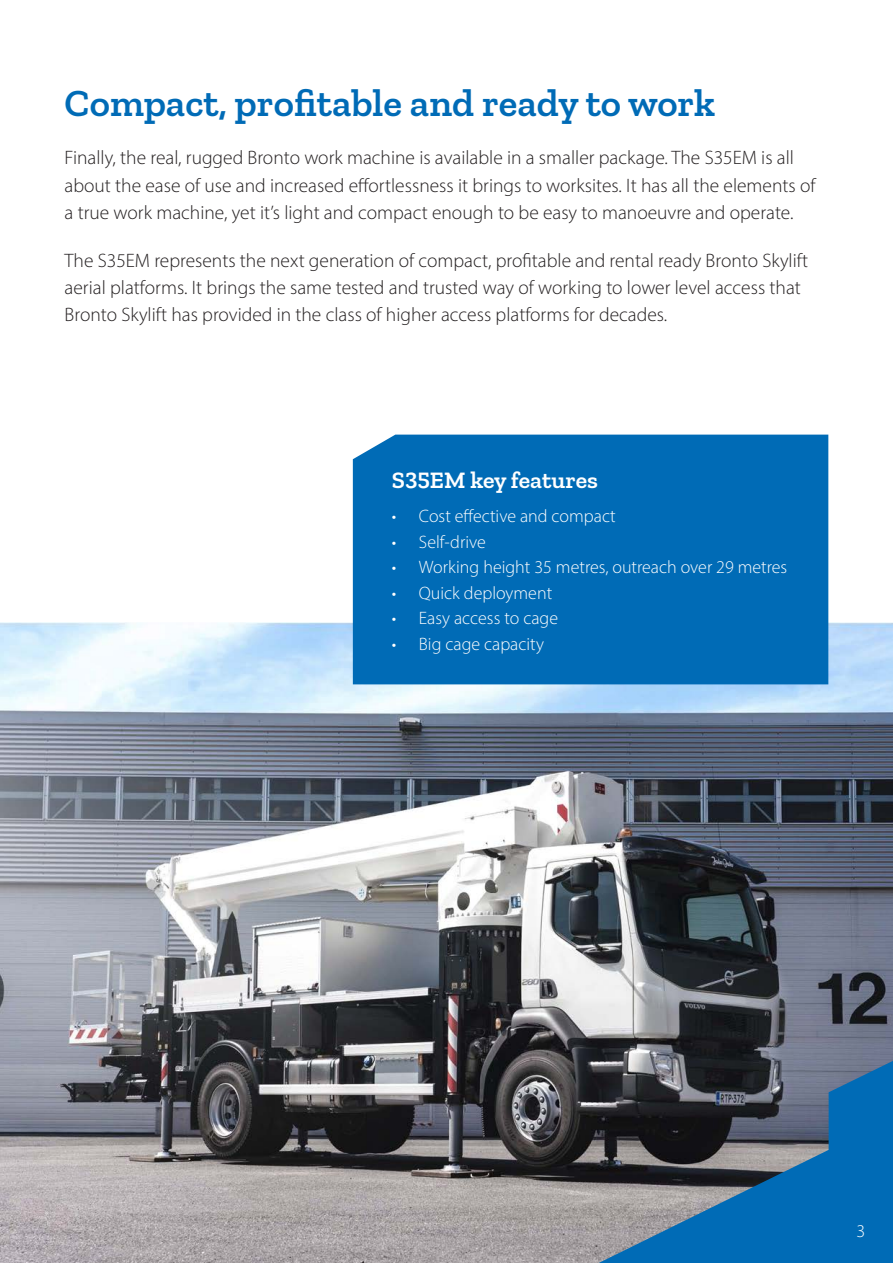
<style>
.page{position:relative;width:893px;height:1263px;background:#fff}
.page>*{position:absolute;margin:0;border:0;box-sizing:border-box;transform-origin:0 0}
.bs_sisäsivujen_otsik{font:600 39px "Zilla Slab";color:#006bb6}
.bs_luettelo_laatikos{font:600 24px "Zilla Slab";color:#fff}
.bs_ingressi{font:300 19.5px/27px "Myriad Pro";color:#231f20}
.bs_leipis{font:300 18px "Myriad Pro";color:#fff}
</style>
<div class="page">
<img style="left:0;top:622px;width:893px;height:641px">
<div style="left:353px;top:435px;width:475px;height:249px;background:#006bb6"></div>
<svg style="left:599px;top:1061px;width:294px;height:202px"></svg>
<p class="bs_sisäsivujen_otsik" style="left:65px;top:81px;width:652px">Compact, profitable and ready to work</p>
<p class="bs_ingressi" style="left:65px;top:144px;width:752px">Finally, the real, rugged Bronto work machine is available in a smaller package. The S35EM is all about the ease of use and increased effortlessness it brings to worksites. It has all the elements of a true work machine, yet it’s light and compact enough to be easy to manoeuvre and operate.</p>
<p class="bs_ingressi" style="left:65px;top:247px;width:745px">The S35EM represents the next generation of compact, profitable and rental ready Bronto Skylift aerial platforms. It brings the same tested and trusted way of working to lower level access that<br>Bronto Skylift has provided in the class of higher access platforms for decades.</p>
<p class="bs_luettelo_laatikos" style="left:392px;top:466px;width:208px">S35EM key features</p>
<p class="bs_leipis" style="left:392px;top:505px;width:225px">• Cost effective and compact</p>
<p class="bs_leipis" style="left:392px;top:531px;width:96px">• Self-drive</p>
<p class="bs_leipis" style="left:392px;top:556px;width:397px">• Working height 35 metres, outreach over 29 metres</p>
<p class="bs_leipis" style="left:392px;top:582px;width:162px">• Quick deployment</p>
<p class="bs_leipis" style="left:392px;top:607px;width:168px">• Easy access to cage</p>
<p class="bs_leipis" style="left:392px;top:633px;width:154px">• Big cage capacity</p>
<p class="bs_leipis" style="left:856px;top:1220px;width:10px">3</p>
</div>
